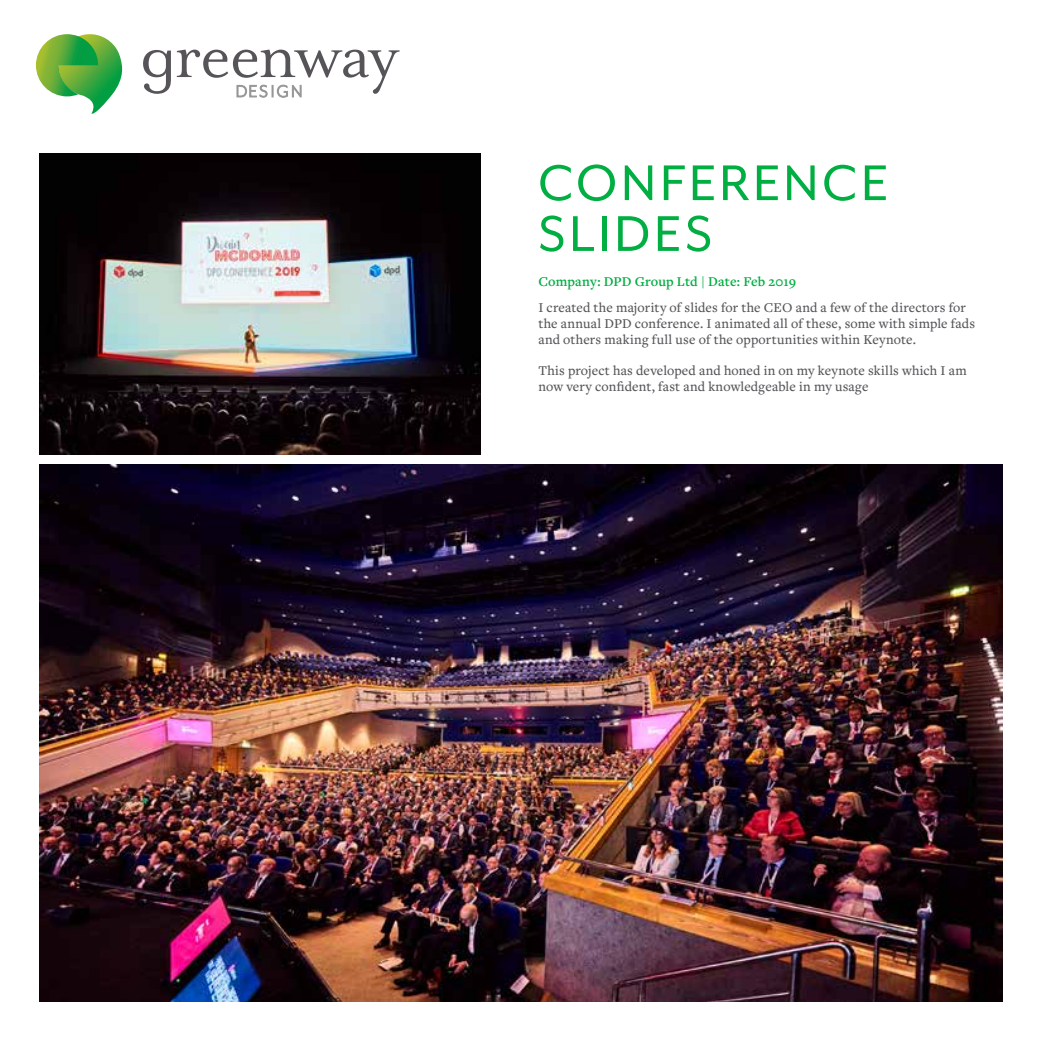
<style>
.page{position:relative;width:1042px;height:1042px;background:#fff}
.page>*{position:absolute;margin:0;border:0;box-sizing:border-box;transform-origin:0 0}
.t1{font:57.75px/50.8px "Mr Eaves XL Mod OT";letter-spacing:.07em;color:#00ae42}
.t2{font:500 14px/15.8px "Freight Text Pro";letter-spacing:.01em;color:#555458}
.t3{font:600 14px "Freight Text Pro";letter-spacing:.005em;color:#00ae42}
</style>
<div class="page">
<svg style="left:36px;top:34px;width:87px;height:80px"></svg>
<svg style="left:177px;top:50px;width:222px;height:47px"></svg>
<svg style="left:143px;top:50px;width:28px;height:44px"></svg>
<img style="left:40px;top:154px;width:441px;height:300px">
<img style="left:40px;top:465px;width:962px;height:537px">
<h1 class="t1" style="left:538px;top:157px;width:351px">CONFERENCE<br>SLIDES</h1>
<p class="t3" style="left:538px;top:273px;width:259px">Company: DPD Group Ltd | Date: Feb 2019</p>
<p class="t2" style="left:538px;top:299px;width:438px">I created the majority of slides for the CEO and a few of the directors for the annual DPD conference. I animated all of these, some with simple fads and others making full use of the opportunities within Keynote.</p>
<p class="t2" style="left:538px;top:362px;width:430px">This project has developed and honed in on my keynote skills which I am now very confident, fast and knowledgeable in my usage</p>
</div>
